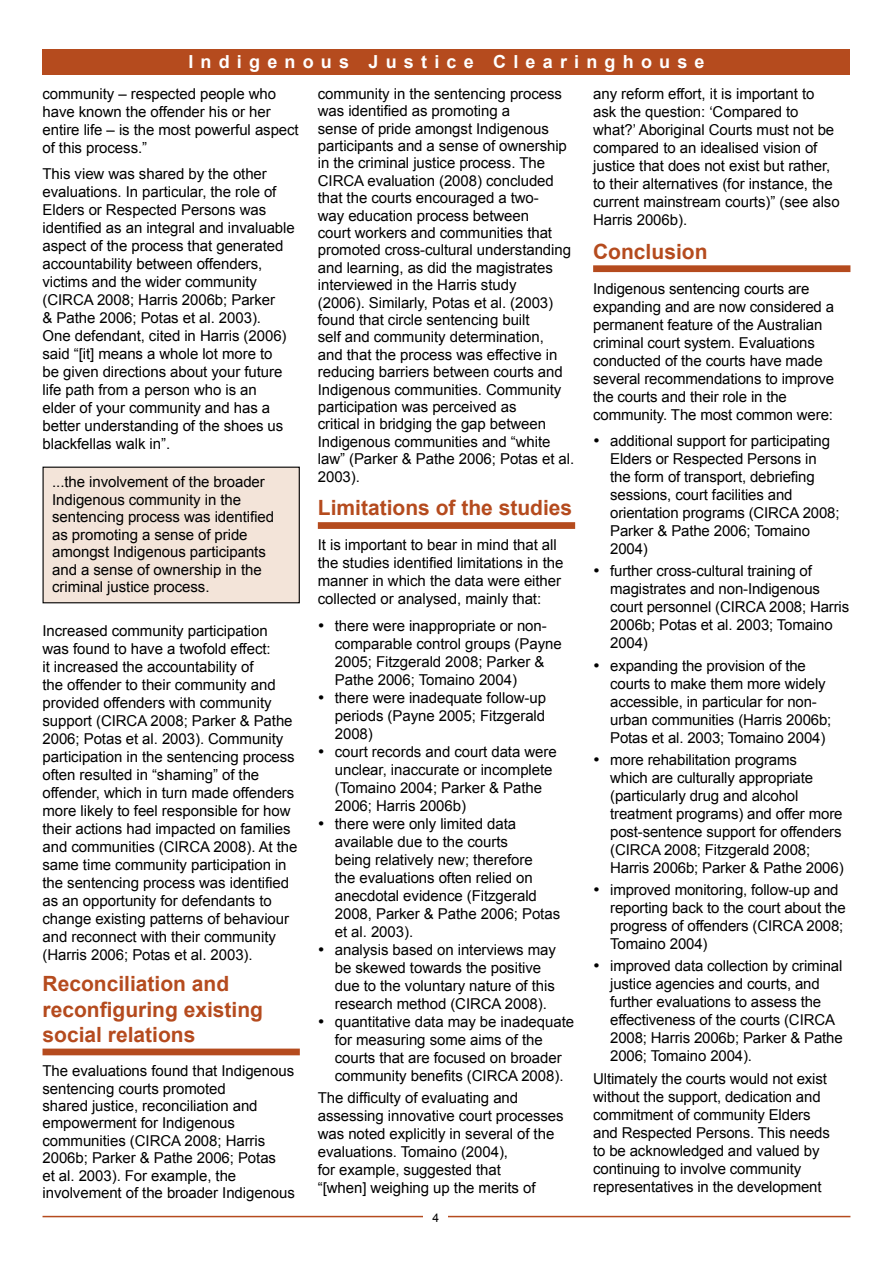
<style>
.page{position:relative;width:893px;height:1263px;background:#fff}
.page>*{position:absolute;margin:0;border:0;box-sizing:border-box;transform-origin:0 0}
.t1{font:700 21px/25.2px "Arial";color:#b54b1e}
.t2{font:700 18px "Arial";letter-spacing:.4em;color:#fff}
.t3{font:15px/18px "Arial";letter-spacing:-.005em;color:#000}
.t4{font:12px "Arial";color:#000}
</style>
<div class="page">
<hr style="left:43px;top:1216px;width:807px;height:1px;background:#b54b1e">
<div style="left:423px;top:1206px;width:25px;height:23px;background:#fff"></div>
<div style="left:43px;top:49px;width:807px;height:25px;background:#b54b1e"></div>
<div style="left:43px;top:1048px;width:257px;height:7px;background:#b54b1e"></div>
<div style="left:318px;top:522px;width:257px;height:7px;background:#b54b1e"></div>
<div style="left:593px;top:265px;width:257px;height:7px;background:#b54b1e"></div>
<div style="left:43px;top:467px;width:256px;height:136px;background:#f3e4d9"></div>
<div style="left:43px;top:467px;width:257px;height:136px;border:1px solid #000"></div>
<p class="t2" style="left:188px;top:50px;width:518px">Indigenous Justice Clearinghouse</p>
<p class="t3" style="left:43px;top:85px;width:258px">community – respected people who have known the offender his or her entire life – is the most powerful aspect of this process.”</p>
<p class="t3" style="left:43px;top:165px;width:254px">This view was shared by the other evaluations. In particular, the role of Elders or Respected Persons was identified as an integral and invaluable aspect of the process that generated accountability between offenders, victims and the wider community (CIRCA 2008; Harris 2006b; Parker<br>&amp; Pathe 2006; Potas et al. 2003).<br>One defendant, cited in Harris (2006) said “[it] means a whole lot more to<br>be given directions about your future life path from a person who is an<br>elder of your community and has a better understanding of the shoes us blackfellas walk in”.</p>
<p class="t3" style="left:593px;top:85px;width:248px">any reform effort, it is important to ask the question: ‘Compared to what?’ Aboriginal Courts must not be compared to an idealised vision of justice that does not exist but rather, to their alternatives (for instance, the current mainstream courts)” (see also Harris 2006b).</p>
<h1 class="t1" style="left:593px;top:239px;width:116px">Conclusion</h1>
<p class="t3" style="left:593px;top:279px;width:243px">Indigenous sentencing courts are expanding and are now considered a permanent feature of the Australian criminal court system. Evaluations conducted of the courts have made several recommendations to improve the courts and their role in the community. The most common were:</p>
<p class="t3" style="left:610px;top:432px;width:231px;text-indent:-17px">• additional support for participating<br>Elders or Respected Persons in the form of transport, debriefing sessions, court facilities and orientation programs (CIRCA 2008;<br>Parker &amp; Pathe 2006; Tomaino<br>2004)</p>
<p class="t3" style="left:610px;top:562px;width:241px;text-indent:-17px">• further cross-cultural training of magistrates and non-Indigenous court personnel (CIRCA 2008; Harris<br>2006b; Potas et al. 2003; Tomaino<br>2004)</p>
<p class="t3" style="left:610px;top:656px;width:223px;text-indent:-17px">• expanding the provision of the courts to make them more widely accessible, in particular for non&shy;urban communities (Harris 2006b;<br>Potas et al. 2003; Tomaino 2004)</p>
<p class="t3" style="left:610px;top:751px;width:235px;text-indent:-17px">• more rehabilitation programs<br>which are culturally appropriate (particularly drug and alcohol treatment programs) and offer more post-sentence support for offenders (CIRCA 2008; Fitzgerald 2008; Harris 2006b; Parker &amp; Pathe 2006)</p>
<p class="t3" style="left:610px;top:881px;width:237px;text-indent:-17px">• improved monitoring, follow-up and reporting back to the court about the progress of offenders (CIRCA 2008;<br>Tomaino 2004)</p>
<p class="t3" style="left:610px;top:957px;width:234px;text-indent:-17px">• improved data collection by criminal justice agencies and courts, and further evaluations to assess the effectiveness of the courts (CIRCA<br>2008; Harris 2006b; Parker &amp; Pathe<br>2006; Tomaino 2004).</p>
<p class="t3" style="left:593px;top:1069px;width:238px">Ultimately the courts would not exist without the support, dedication and commitment of community Elders and Respected Persons. This needs to be acknowledged and valued by continuing to involve community representatives in the development</p>
<p class="t3" style="left:318px;top:85px;width:258px;line-height:17.4px">community in the sentencing process was identified as promoting a<br>sense of pride amongst Indigenous participants and a sense of ownership in the criminal justice process. The CIRCA evaluation (2008) concluded that the courts encouraged a two-<br>way education process between<br>court workers and communities that promoted cross-cultural understanding and learning, as did the magistrates interviewed in the Harris study<br>(2006). Similarly, Potas et al. (2003) found that circle sentencing built<br>self and community determination,<br>and that the process was effective in reducing barriers between courts and Indigenous communities. Community participation was perceived as<br>critical in bridging the gap between Indigenous communities and “white law” (Parker &amp; Pathe 2006; Potas et al.<br>2003).</p>
<h1 class="t1" style="left:318px;top:496px;width:256px">Limitations of the studies</h1>
<p class="t3" style="left:318px;top:536px;width:247px">It is important to bear in mind that all the studies identified limitations in the manner in which the data were either collected or analysed, mainly that:</p>
<p class="t3" style="left:335px;top:617px;width:228px;text-indent:-17px">• there were inappropriate or non&shy;comparable control groups (Payne<br>2005; Fitzgerald 2008; Parker &amp;<br>Pathe 2006; Tomaino 2004)</p>
<p class="t3" style="left:335px;top:689px;width:213px;text-align:justify;text-indent:-17px">• there were inadequate follow-up periods (Payne 2005; Fitzgerald 2008)</p>
<p class="t3" style="left:335px;top:743px;width:223px;text-indent:-17px">• court records and court data were unclear, inaccurate or incomplete (Tomaino 2004; Parker &amp; Pathe<br>2006; Harris 2006b)</p>
<p class="t3" style="left:335px;top:815px;width:227px;text-indent:-17px">• there were only limited data available due to the courts<br>being relatively new; therefore<br>the evaluations often relied on anecdotal evidence (Fitzgerald<br>2008, Parker &amp; Pathe 2006; Potas et al. 2003).</p>
<p class="t3" style="left:335px;top:941px;width:223px;text-indent:-17px">• analysis based on interviews may be skewed towards the positive due to the voluntary nature of this research method (CIRCA 2008).</p>
<p class="t3" style="left:335px;top:1013px;width:241px;text-indent:-17px">• quantitative data may be inadequate for measuring some aims of the courts that are focused on broader community benefits (CIRCA 2008).</p>
<p class="t3" style="left:318px;top:1089px;width:247px">The difficulty of evaluating and assessing innovative court processes was noted explicitly in several of the evaluations. Tomaino (2004),<br>for example, suggested that<br>“[when] weighing up the merits of</p>
<p class="t3" style="left:52px;top:473px;width:223px;line-height:17.5px">...the involvement of the broader<br>Indigenous community in the sentencing process was identified as promoting a sense of pride amongst Indigenous participants and a sense of ownership in the criminal justice process.</p>
<p class="t3" style="left:43px;top:622px;width:256px">Increased community participation was found to have a twofold effect:<br>it increased the accountability of<br>the offender to their community and provided offenders with community support (CIRCA 2008; Parker &amp; Pathe 2006; Potas et al. 2003). Community participation in the sentencing process often resulted in “shaming” of the offender, which in turn made offenders more likely to feel responsible for how their actions had impacted on families and communities (CIRCA 2008). At the same time community participation in the sentencing process was identified as an opportunity for defendants to change existing patterns of behaviour and reconnect with their community (Harris 2006; Potas et al. 2003).</p>
<h1 class="t1" style="left:43px;top:972px;width:222px">Reconciliation and reconfiguring existing social relations</h1>
<p class="t3" style="left:43px;top:1062px;width:254px;line-height:17.4px">The evaluations found that Indigenous sentencing courts promoted<br>shared justice, reconciliation and empowerment for Indigenous communities (CIRCA 2008; Harris 2006b; Parker &amp; Pathe 2006; Potas<br>et al. 2003). For example, the involvement of the broader Indigenous</p>
<p class="t4" style="left:433px;top:1210px;width:8px">4</p>
</div>
